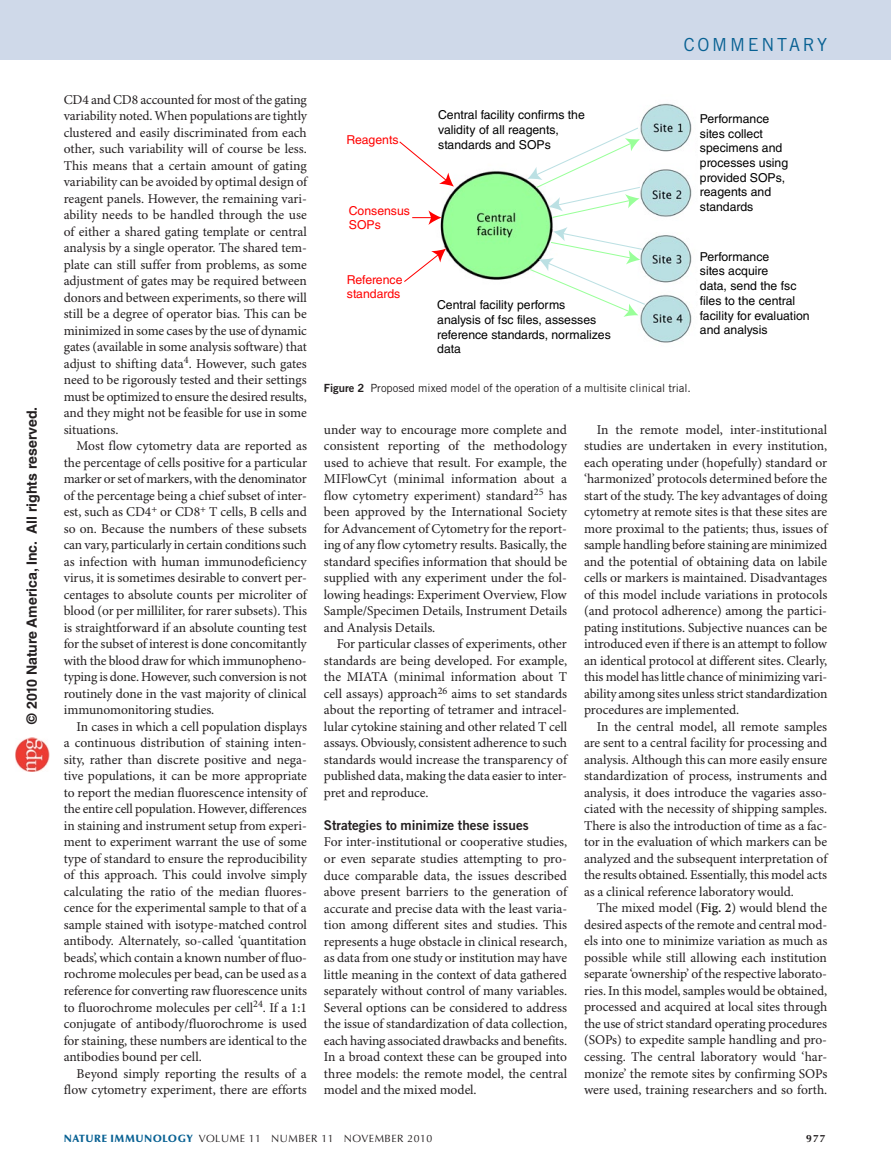
<style>
.page{position:relative;width:891px;height:1175px;background:#fff}
.page>*{position:absolute;margin:0;border:0;box-sizing:border-box;transform-origin:0 0}
.t1{font:18px "Trade Gothic LT Std";letter-spacing:.15em;color:#086193}
.t2{font:700 14.1px "Helvetica LT Std";color:#231f20}
.t3{font:13.5px/16.5px "Minion Pro";letter-spacing:-.005em;color:#231f20;text-align:justify}
.t4{font:13.5px "Trade Gothic LT Std Bd 2";letter-spacing:-.005em;color:#231f20}
.t5{font:12.3px/14.7px "Helvetica LT Std";color:#000}
.t6{font:12.3px/14.7px "Helvetica LT Std";color:#f00}
.t7{font:11.25px "Trade Gothic LT Std";letter-spacing:-.005em;color:#231f20}
.t8{font:10.5px "Optima LT Std";letter-spacing:.05em;color:#231f20}
.t9{font:700 10.5px "Optima LT Std";color:#231f20}
.s1{font-family:"Trade Gothic LT Std Bd 2"}
.s2{font-weight:600}
.s3{font-weight:900;color:#086193}
</style>
<div class="page">
<div style="left:0;top:0;width:891px;height:60px;background:#cfd9e9"></div>
<img style="left:440px;top:103px;width:252px;height:240px">
<div style="left:430px;top:102px;width:169px;height:55px;background:#fff"></div>
<div style="left:420px;top:290px;width:200px;height:78px;background:#fff"></div>
<svg style="left:399px;top:141px;width:55px;height:46px"></svg>
<svg style="left:404px;top:249px;width:42px;height:34px"></svg>
<svg style="left:528px;top:127px;width:113px;height:92px"></svg>
<svg style="left:529px;top:227px;width:117px;height:90px"></svg>
<svg style="left:412px;top:210px;width:30px;height:15px"></svg>
<img style="left:15px;top:738px;width:34px;height:34px">
<p class="t2" style="left:23px;top:723px;width:318px;rotate:-90deg">© 2010 Nature America, Inc. All rights reserved.</p>
<h1 class="t1" style="left:684px;top:34px;width:145px">commentary</h1>
<p class="t3" style="left:64px;top:92px;width:245px">CD4 and CD8 accounted for most of the gating variability noted. When populations are tightly clustered and easily discriminated from each other, such variability will of course be less.<br>This means that a certain amount of gating variability can be avoided by optimal design of reagent panels. However, the remaining vari&shy;ability needs to be handled through the use of either a shared gating template or central analysis by a single operator. The shared tem&shy;plate can still suffer from problems, as some adjustment of gates may be required between donors and between experiments, so there will still be a degree of operator bias. This can be minimized in some cases by the use of dynamic gates (available in some analysis software) that adjust to shifting data<sup>4</sup>. However, such gates need to be rigorously tested and their settings must be optimized to ensure the desired results, and they might not be feasible for use in some situations.</p>
<p class="t3" style="left:64px;top:438px;width:245px;text-indent:13px">Most flow cytometry data are reported as the percentage of cells positive for a particular marker or set of markers, with the denominator of the percentage being a chief subset of inter&shy;est, such as CD4<sup>+</sup> or CD8<sup>+</sup> T cells, B cells and so on. Because the numbers of these subsets can vary, particularly in certain conditions such as infection with human immunodeficiency virus, it is sometimes desirable to convert per&shy;centages to absolute counts per microliter of blood (or per milliliter, for rarer subsets). This is straightforward if an absolute counting test for the subset of interest is done concomitantly with the blood draw for which immunopheno&shy;typing is done. However, such conversion is not routinely done in the vast majority of clinical immunomonitoring studies.</p>
<p class="t3" style="left:64px;top:719px;width:245px;text-indent:13px">In cases in which a cell population displays a continuous distribution of staining inten&shy;sity, rather than discrete positive and nega&shy;tive populations, it can be more appropriate to report the median fluorescence intensity of the entire cell population. However, differences in staining and instrument setup from experi&shy;ment to experiment warrant the use of some type of standard to ensure the reproducibility of this approach. This could involve simply calculating the ratio of the median fluores&shy;cence for the experimental sample to that of a sample stained with isotype-matched control antibody. Alternately, so-called ‘quantitation beads’, which contain a known number of fluo&shy;rochrome molecules per bead, can be used as a reference for converting raw fluorescence units to fluorochrome molecules per cell<sup>24</sup>. If a 1:1 conjugate of antibody/fluorochrome is used for staining, these numbers are identical to the antibodies bound per cell.</p>
<p class="t3" style="left:64px;top:1065px;width:245px;text-align:right">Beyond simply reporting the results of a flow cytometry experiment, there are efforts</p>
<p class="t6" style="left:346px;top:133px;width:54px">Reagents</p>
<p class="t6" style="left:349px;top:203px;width:63px">Consensus<br>SOPs</p>
<p class="t6" style="left:347px;top:272px;width:57px">Reference standards</p>
<p class="t5" style="left:438px;top:108px;width:148px">Central facility confirms the validity of all reagents, standards and SOPs</p>
<p class="t5" style="left:700px;top:111px;width:90px">Performance sites collect specimens and processes using provided SOPs, reagents and standards</p>
<p class="t5" style="left:437px;top:297px;width:175px">Central facility performs analysis of fsc files, assesses reference standards, normalizes data</p>
<p class="t5" style="left:700px;top:249px;width:111px">Performance<br>sites acquire<br>data, send the fsc files to the central facility for evaluation and analysis</p>
<p class="t7" style="left:324px;top:381px;width:369px"><span class="s1">Figure 2</span> Proposed mixed model of the operation of a multisite clinical trial.</p>
<p class="t3" style="left:324px;top:422px;width:245px">under way to encourage more complete and consistent reporting of the methodology used to achieve that result. For example, the MIFlowCyt (minimal information about a flow cytometry experiment) standard<sup>25</sup> has been approved by the International Society for Advancement of Cytometry for the report&shy;ing of any flow cytometry results. Basically, the standard specifies information that should be supplied with any experiment under the fol&shy;lowing headings: Experiment Overview, Flow Sample/Specimen Details, Instrument Details and Analysis Details.</p>
<p class="t3" style="left:324px;top:636px;width:245px;text-indent:13px">For particular classes of experiments, other standards are being developed. For example, the MIATA (minimal information about T cell assays) approach<sup>26</sup> aims to set standards about the reporting of tetramer and intracel&shy;lular cytokine staining and other related T cell assays. Obviously, consistent adherence to such standards would increase the transparency of published data, making the data easier to inter&shy;pret and reproduce.</p>
<p class="t4" style="left:324px;top:816px;width:206px">Strategies to minimize these issues</p>
<p class="t3" style="left:324px;top:834px;width:245px">For inter-institutional or cooperative studies, or even separate studies attempting to pro&shy;duce comparable data, the issues described above present barriers to the generation of accurate and precise data with the least varia&shy;tion among different sites and studies. This represents a huge obstacle in clinical research, as data from one study or institution may have little meaning in the context of data gathered separately without control of many variables.<br>Several options can be considered to address the issue of standardization of data collection, each having associated drawbacks and benefits.<br>In a broad context these can be grouped into three models: the remote model, the central model and the mixed model.</p>
<p class="t3" style="left:584px;top:422px;width:245px;text-indent:13px">In the remote model, inter-institutional studies are undertaken in every institution, each operating under (hopefully) standard or ‘harmonized’ protocols determined before the start of the study. The key advantages of doing cytometry at remote sites is that these sites are more proximal to the patients; thus, issues of sample handling before staining are minimized and the potential of obtaining data on labile cells or markers is maintained. Disadvantages of this model include variations in protocols (and protocol adherence) among the partici&shy;pating institutions. Subjective nuances can be introduced even if there is an attempt to follow an identical protocol at different sites. Clearly, this model has little chance of minimizing vari&shy;ability among sites unless strict standardization procedures are implemented.</p>
<p class="t3" style="left:584px;top:719px;width:245px;text-indent:13px">In the central model, all remote samples are sent to a central facility for processing and analysis. Although this can more easily ensure standardization of process, instruments and analysis, it does introduce the vagaries asso&shy;ciated with the necessity of shipping samples.<br>There is also the introduction of time as a fac&shy;tor in the evaluation of which markers can be analyzed and the subsequent interpretation of the results obtained. Essentially, this model acts as a clinical reference laboratory would.</p>
<p class="t3" style="left:584px;top:900px;width:245px;text-indent:13px">The mixed model (<span class="s2">Fig. 2</span>) would blend the desired aspects of the remote and central mod&shy;els into one to minimize variation as much as possible while still allowing each institution separate ‘ownership’ of the respective laborato&shy;ries. In this model, samples would be obtained, processed and acquired at local sites through the use of strict standard operating procedures (SOPs) to expedite sample handling and pro&shy;cessing. The central laboratory would ‘har&shy;monize’ the remote sites by confirming SOPs were used, training researchers and so forth.</p>
<p class="t8" style="left:64px;top:1132px;width:370px"><span class="s3">NATURE IMMUNOLOGY</span> VOLUME 11 NUMBER 11 NOVEMBER 2010</p>
<p class="t9" style="left:806px;top:1132px;width:21px">977</p>
</div>
